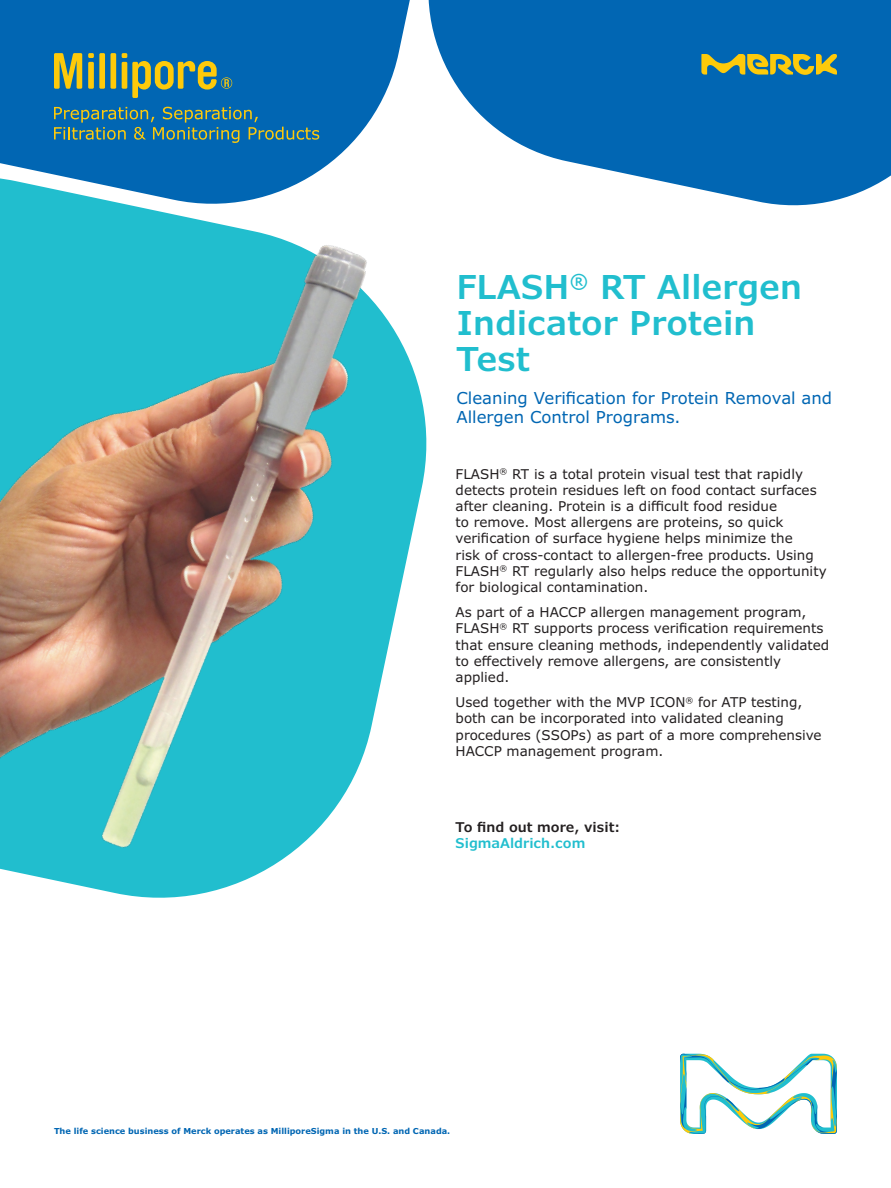
<style>
.page{position:relative;width:891px;height:1188px;background:#fff}
.page>*{position:absolute;margin:0;border:0;box-sizing:border-box;transform-origin:0 0}
.t1{font:600 33px/36px "Verdana Pro";color:#21bece}
.t2{font:16.5px/19.5px "Verdana Pro";color:#0166b3}
.t3{font:13.5px/16.2px "Verdana Pro";color:#231f20}
.t4{font:600 13.5px "Verdana Pro";color:#231f20}
.t5{font:600 13.5px "Verdana Pro";color:#21bece}
.t6{font:700 8.25px "Verdana Pro";color:#0166b3}
</style>
<div class="page">
<svg style="left:0;top:0;width:410px;height:172px;background:#1974ba"></svg>
<svg style="left:428px;top:0;width:463px;height:206px;fill:#0166b3"></svg>
<svg style="left:680px;top:1054px;width:157px;height:80px"></svg>
<svg style="left:122px;top:53px;width:110px;height:45px;background:#50857d"></svg>
<div style="left:111px;top:53px;width:5px;height:36px;background:#feca0a"></div>
<div style="left:99px;top:53px;width:6px;height:36px;background:#feca0a"></div>
<div style="left:88px;top:62px;width:6px;height:27px;background:#feca0a"></div>
<svg style="left:88px;top:53px;width:6px;height:5px"></svg>
<svg style="left:54px;top:53px;width:28px;height:36px"></svg>
<svg style="left:54px;top:107px;width:265px;height:36px;background:#2d7795"></svg>
<svg style="left:0;top:172px;width:435px;height:20px"></svg>
<img style="left:0;top:192px;width:587px;height:706px">
<svg style="left:701px;top:54px;width:136px;height:21px;background:#929f51"></svg>
<h1 class="t1" style="left:456px;top:269px;width:347px">FLASH<sup>®</sup> RT Allergen<br>Indicator Protein<br>Test</h1>
<p class="t2" style="left:456px;top:388px;width:377px">Cleaning Verification for Protein Removal and<br>Allergen Control Programs.</p>
<p class="t3" style="left:456px;top:466px;width:373px">FLASH<sup>®</sup> RT is a total protein visual test that rapidly detects protein residues left on food contact surfaces after cleaning. Protein is a difficult food residue<br>to remove. Most allergens are proteins, so quick verification of surface hygiene helps minimize the<br>risk of cross-contact to allergen-free products. Using FLASH<sup>®</sup> RT regularly also helps reduce the opportunity for biological contamination.</p>
<p class="t3" style="left:456px;top:604px;width:375px">As part of a HACCP allergen management program, FLASH<sup>®</sup> RT supports process verification requirements that ensure cleaning methods, independently validated to effectively remove allergens, are consistently applied.</p>
<p class="t3" style="left:456px;top:694px;width:368px">Used together with the MVP ICON<sup>®</sup> for ATP testing, both can be incorporated into validated cleaning procedures (SSOPs) as part of a more comprehensive HACCP management program.</p>
<p class="t4" style="left:456px;top:818px;width:166px">To find out more, visit:</p>
<p class="t5" style="left:456px;top:834px;width:131px">SigmaAldrich.com</p>
<p class="t6" style="left:54px;top:1126px;width:398px">The life science business of Merck operates as MilliporeSigma in the U.S. and Canada.</p>
</div>
